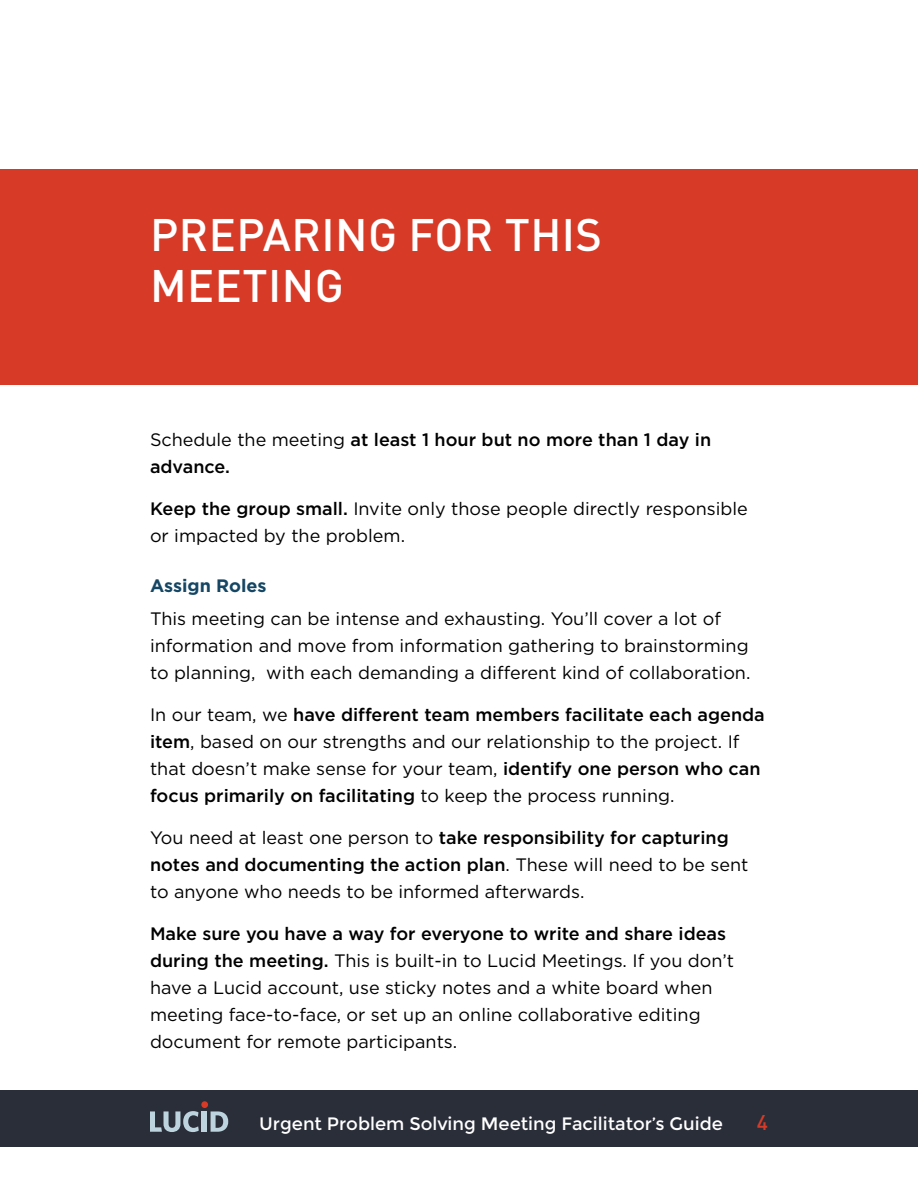
<style>
.page{position:relative;width:918px;height:1188px;background:#fff}
.page>*{position:absolute;margin:0;border:0;box-sizing:border-box;transform-origin:0 0}
.t1{font:500 45px/51px "DIN Pro";letter-spacing:.01em;color:#fff}
.t2{font:500 21px "DIN";color:#d73b27}
.t3{font:18px/27px "Gotham";color:#000}
.t4{font:500 18px/27px "Gotham";color:#000}
.t5{font:18px "Montserrat";color:#fff}
.t6{font:700 18px "Gotham";color:#154663}
.s1{font-weight:400}
.s2{font-weight:500}
</style>
<div class="page">
<div style="left:0;top:1090px;width:918px;height:58px;background:#2a2e39"></div>
<svg style="left:150px;top:1111px;width:49px;height:21px"></svg>
<div style="left:202px;top:1111px;width:5px;height:21px;background:#bdd4de"></div>
<svg style="left:211px;top:1111px;width:17px;height:21px"></svg>
<div style="left:201px;top:1101px;width:7px;height:7px;background:#d73b27;border-radius:50%"></div>
<div style="left:0;top:170px;width:918px;height:216px;background:#d73b27"></div>
<h1 class="t1" style="left:150px;top:207px;width:453px">PREPARING FOR THIS<br>MEETING</h1>
<p class="t4" style="left:150px;top:426px;width:563px"><span class="s1">Schedule the meeting</span> at least 1 hour but no more than 1 day in advance.</p>
<p class="t3" style="left:150px;top:495px;width:599px"><span class="s2">Keep the group small.</span> Invite only those people directly responsible or impacted by the problem.</p>
<p class="t6" style="left:150px;top:575px;width:118px">Assign Roles</p>
<p class="t3" style="left:150px;top:605px;width:602px">This meeting can be intense and exhausting. You’ll cover a lot of information and move from information gathering to brainstorming to planning, with each demanding a different kind of collaboration.</p>
<p class="t3" style="left:150px;top:701px;width:616px">In our team, we <span class="s2">have different team members facilitate each agenda item</span>, based on our strengths and our relationship to the project. If that doesn’t make sense for your team, <span class="s2">identify one person who can focus primarily on facilitating</span> to keep the process running.</p>
<p class="t3" style="left:150px;top:824px;width:600px">You need at least one person to <span class="s2">take responsibility for capturing notes and documenting the action plan</span>. These will need to be sent to anyone who needs to be informed afterwards.</p>
<p class="t3" style="left:150px;top:920px;width:586px"><span class="s2">Make sure you have a way for everyone to write and share ideas during the meeting.</span> This is built-in to Lucid Meetings. If you don’t have a Lucid account, use sticky notes and a white board when meeting face-to-face, or set up an online collaborative editing document for remote participants.</p>
<p class="t5" style="left:259px;top:1113px;width:465px">Urgent Problem Solving Meeting Facilitator’s Guide</p>
<p class="t2" style="left:757px;top:1109px;width:13px">4</p>
</div>
